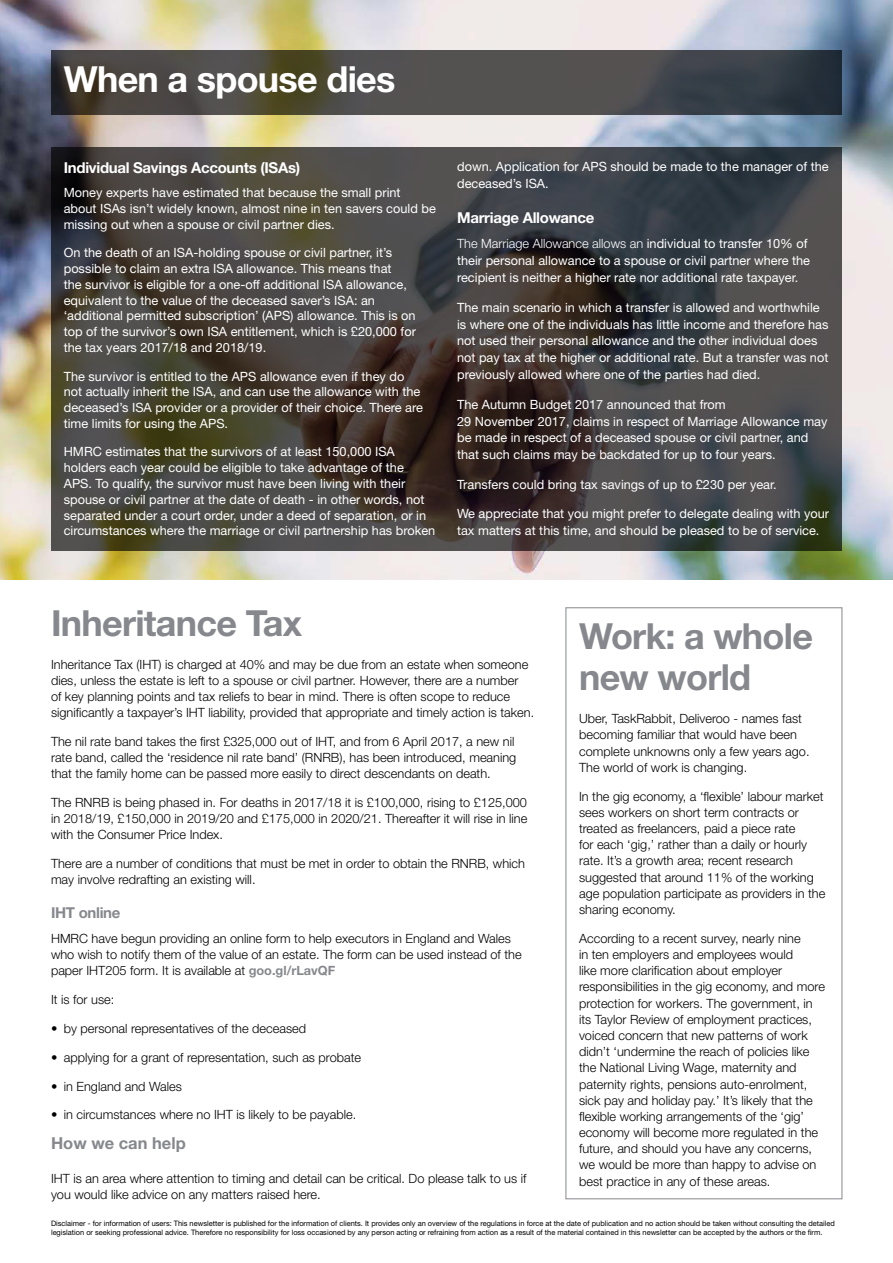
<style>
.page{position:relative;width:893px;height:1263px;background:#fff}
.page>*{position:absolute;margin:0;border:0;box-sizing:border-box;transform-origin:0 0}
.t1{font:700 36px/41px "Helvetica Neue";letter-spacing:-.02em;color:#86888d}
.Heading1{font:700 36px "Helvetica Neue";letter-spacing:-.02em;color:#fff}
.Heading3{font:700 16.5px "Helvetica Neue";color:#86888d}
.Heading2{font:700 15px "Helvetica Neue";letter-spacing:-.02em;color:#fff}
.Heading2-2{font:700 15px "Helvetica Neue";letter-spacing:-.02em;color:#86888d}
.Body{font:300 12.75px/16.2px "Helvetica Neue";color:#000}
.Body-2{font:12.75px/15.8px "Helvetica Neue";color:#fff}
.t2{font:7.5px/9px "Helvetica Neue";color:#000}
.s1{font-weight:300}
.s2{font-weight:700;color:#86888d}
</style>
<div class="page">
<img style="left:0;top:0;width:893px;height:579px">
<svg style="left:51px;top:50px;width:791px;height:65px;background:#484745"></svg>
<svg style="left:51px;top:147px;width:791px;height:404px;background:#423f3d"></svg>
<div style="left:566px;top:607px;width:276px;height:592px;border:1px solid #86888d"></div>
<p class="Heading1" style="left:64px;top:57px;width:333px">When a spouse dies</p>
<p class="Heading2" style="left:64px;top:158px;width:238px">Individual Savings Accounts (ISAs)</p>
<p class="Body-2" style="left:64px;top:185px;width:374px">Money experts have estimated that because the small print about ISAs isn’t widely known, almost nine in ten savers could be missing out when a spouse or civil partner dies.</p>
<p class="Body-2" style="left:64px;top:245px;width:354px">On the death of an ISA-holding spouse or civil partner, it’s possible to claim an extra ISA allowance. This means that<br>the survivor is eligible for a one-off additional ISA allowance, equivalent to the value of the deceased saver’s ISA: an ‘additional permitted subscription’ (APS) allowance. This is on top of the survivor’s own ISA entitlement, which is £20,000 for the tax years 2017/18 and 2018/19.</p>
<p class="Body-2" style="left:64px;top:368px;width:361px">The survivor is entitled to the APS allowance even if they do not actually inherit the ISA, and can use the allowance with the deceased’s ISA provider or a provider of their choice. There are time limits for using the APS.</p>
<p class="Body-2" style="left:64px;top:444px;width:373px">HMRC estimates that the survivors of at least 150,000 ISA holders each year could be eligible to take advantage of the APS. To qualify, the survivor must have been living with their spouse or civil partner at the date of death - in other words, not separated under a court order, under a deed of separation, or in circumstances where the marriage or civil partnership has broken</p>
<p class="Body-2" style="left:457px;top:158px;width:373px;line-height:16.8px">down. Application for APS should be made to the manager of the deceased’s ISA.</p>
<p class="Heading2" style="left:457px;top:208px;width:139px">Marriage Allowance</p>
<p class="Body-2" style="left:457px;top:235px;width:354px;line-height:16.8px"><span class="s1">The Marriage Allowance allows an</span> individual to transfer 10% of their personal allowance to a spouse or civil partner where the recipient is neither a higher rate nor additional rate taxpayer.</p>
<p class="Body-2" style="left:457px;top:299px;width:373px;line-height:16.8px">The main scenario in which a transfer is allowed and worthwhile is where one of the individuals has little income and therefore has not used their personal allowance and the other individual does not pay tax at the higher or additional rate. But a transfer was not previously allowed where one of the parties had died.</p>
<p class="Body-2" style="left:457px;top:396px;width:372px;line-height:16.8px">The Autumn Budget 2017 announced that from<br>29 November 2017, claims in respect of Marriage Allowance may be made in respect of a deceased spouse or civil partner, and that such claims may be backdated for up to four years.</p>
<p class="Body-2" style="left:457px;top:476px;width:321px">Transfers could bring tax savings of up to £230 per year.</p>
<p class="Body-2" style="left:457px;top:505px;width:374px;line-height:16.8px">We appreciate that you might prefer to delegate dealing with your tax matters at this time, and should be pleased to be of service.</p>
<p class="t1" style="left:51px;top:601px;width:253px">Inheritance Tax</p>
<p class="Body" style="left:51px;top:656px;width:485px">Inheritance Tax (IHT) is charged at 40% and may be due from an estate when someone dies, unless the estate is left to a spouse or civil partner. However, there are a number<br>of key planning points and tax reliefs to bear in mind. There is often scope to reduce significantly a taxpayer’s IHT liability, provided that appropriate and timely action is taken.</p>
<p class="Body" style="left:51px;top:733px;width:467px">The nil rate band takes the first £325,000 out of IHT, and from 6 April 2017, a new nil rate band, called the ‘residence nil rate band’ (RNRB), has been introduced, meaning that the family home can be passed more easily to direct descendants on death.</p>
<p class="Body" style="left:51px;top:794px;width:478px;text-align:justify">The RNRB is being phased in. For deaths in 2017/18 it is £100,000, rising to £125,000 in 2018/19, £150,000 in 2019/20 and £175,000 in 2020/21. Thereafter it will rise in line with the Consumer Price Index.</p>
<p class="Body" style="left:51px;top:855px;width:476px">There are a number of conditions that must be met in order to obtain the RNRB, which may involve redrafting an existing will.</p>
<p class="Heading2-2" style="left:51px;top:903px;width:71px">IHT online</p>
<p class="Body" style="left:51px;top:930px;width:472px">HMRC have begun providing an online form to help executors in England and Wales who wish to notify them of the value of an estate. The form can be used instead of the paper IHT205 form. It is available at <span class="s2">goo.gl/rLavQF</span></p>
<p class="Body" style="left:51px;top:991px;width:65px">It is for use:</p>
<p class="Body" style="left:51px;top:1020px;width:257px">• by personal representatives of the deceased</p>
<p class="Body" style="left:51px;top:1049px;width:312px">• applying for a grant of representation, such as probate</p>
<p class="Body" style="left:51px;top:1077px;width:132px">• in England and Wales</p>
<p class="Body" style="left:51px;top:1106px;width:307px">• in circumstances where no IHT is likely to be payable.</p>
<p class="Heading3" style="left:51px;top:1133px;width:136px">How we can help</p>
<p class="Body" style="left:51px;top:1170px;width:477px">IHT is an area where attention to timing and detail can be critical. Do please talk to us if you would like advice on any matters raised here.</p>
<p class="t1" style="left:579px;top:615px;width:235px">Work: a whole new world</p>
<p class="Body" style="left:579px;top:710px;width:232px">Uber, TaskRabbit, Deliveroo - names fast becoming familiar that would have been complete unknowns only a few years ago.<br>The world of work is changing.</p>
<p class="Body" style="left:579px;top:788px;width:248px">In the gig economy, a ‘flexible’ labour market sees workers on short term contracts or treated as freelancers, paid a piece rate<br>for each ‘gig,’ rather than a daily or hourly rate. It’s a growth area; recent research suggested that around 11% of the working age population participate as providers in the sharing economy.</p>
<p class="Body" style="left:579px;top:930px;width:247px">According to a recent survey, nearly nine<br>in ten employers and employees would<br>like more clarification about employer responsibilities in the gig economy, and more protection for workers. The government, in its Taylor Review of employment practices, voiced concern that new patterns of work didn’t ‘undermine the reach of policies like the National Living Wage, maternity and paternity rights, pensions auto-enrolment, sick pay and holiday pay.’ It’s likely that the flexible working arrangements of the ‘gig’ economy will become more regulated in the future, and should you have any concerns, we would be more than happy to advise on best practice in any of these areas.</p>
<p class="t2" style="left:51px;top:1219px;width:785px">Disclaimer - for information of users: This newsletter is published for the information of clients. It provides only an overview of the regulations in force at the date of publication and no action should be taken without consulting the detailed legislation or seeking professional advice. Therefore no responsibility for loss occasioned by any person acting or refraining from action as a result of the material contained in this newsletter can be accepted by the authors or the firm.</p>
</div>
